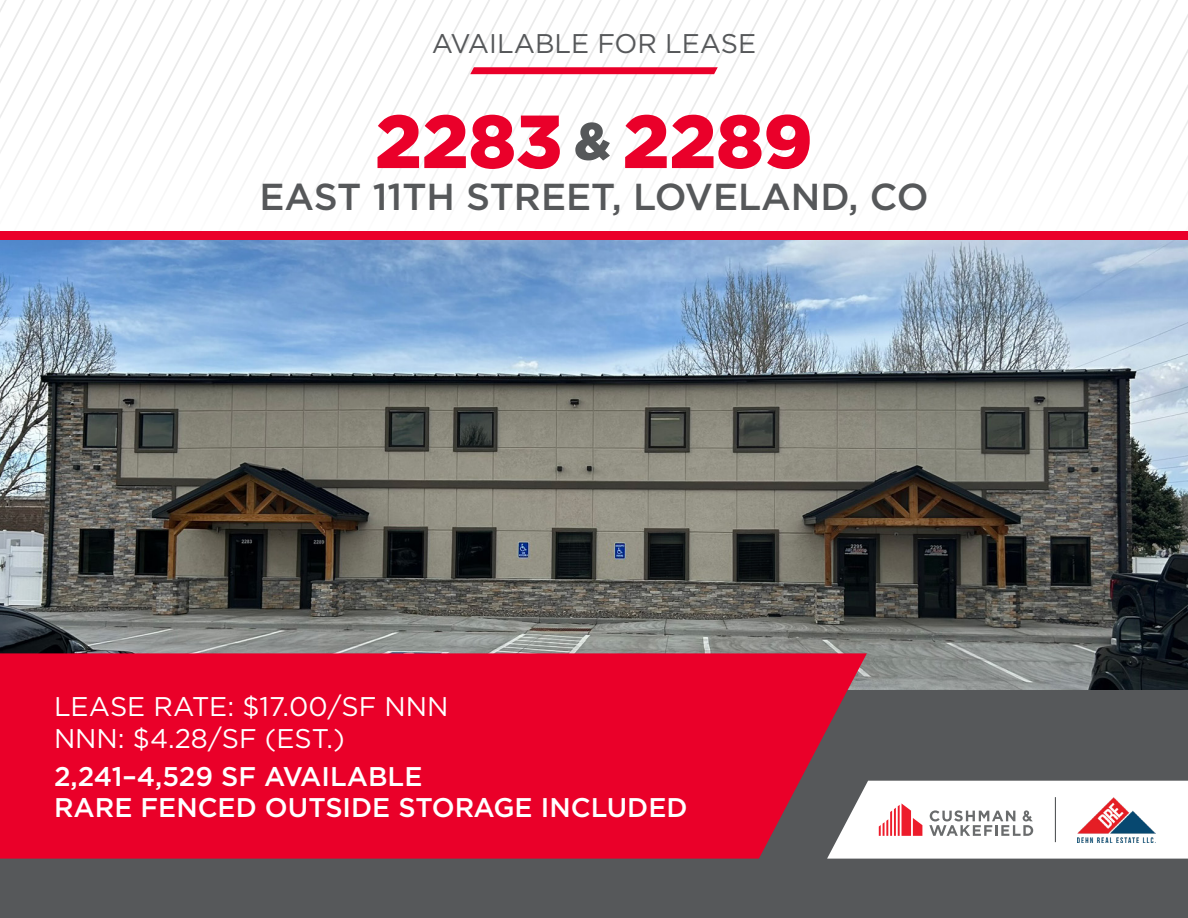
<style>
.page{position:relative;width:1188px;height:918px;background:#fff}
.page>*{position:absolute;margin:0;border:0;box-sizing:border-box;transform-origin:0 0}
.t1{font:900 75px "Gotham";color:#ea002a}
.t2{font:500 37.5px "Gotham";color:#56585a}
.t3{font:500 27px/31.5px "Gotham";color:#fff}
.t4{font:27px/31.5px "Gotham";color:#fff}
.t5{font:27px "Gotham";color:#56585a}
.s1{font-size:52.5px;color:#56585a}
</style>
<div class="page">
<svg style="left:0;top:0;width:1188px;height:179px"></svg>
<img style="left:0;top:239px;width:1188px;height:451px">
<div style="left:0;top:690px;width:1188px;height:228px;background:#56585a"></div>
<div style="left:0;top:653px;width:867px;height:206px;background:#ea0029"></div>
<svg style="left:470px;top:67px;width:248px;height:7px;background:#ea0d34"></svg>
<svg style="left:827px;top:781px;width:361px;height:78px;background:#e8e0e1"></svg>
<hr style="left:1055px;top:797px;width:1px;height:45px;background:#56585a">
<div style="left:0;top:231px;width:1188px;height:8px;background:#ea002a"></div>
<p class="t5" style="left:432px;top:26px;width:326px">AVAILABLE FOR LEASE</p>
<h1 class="t1" style="left:375px;top:90px;width:439px">2283 <span class="s1">&amp;</span> 2289</h1>
<h2 class="t2" style="left:259px;top:172px;width:671px">EAST 11TH STREET, LOVELAND, CO</h2>
<p class="t4" style="left:54px;top:690px;width:396px">LEASE RATE: $17.00/SF NNN<br>NNN: $4.28/SF (EST.)</p>
<p class="t3" style="left:54px;top:760px;width:635px">2,241–4,529 SF AVAILABLE<br>RARE FENCED OUTSIDE STORAGE INCLUDED</p>
</div>
